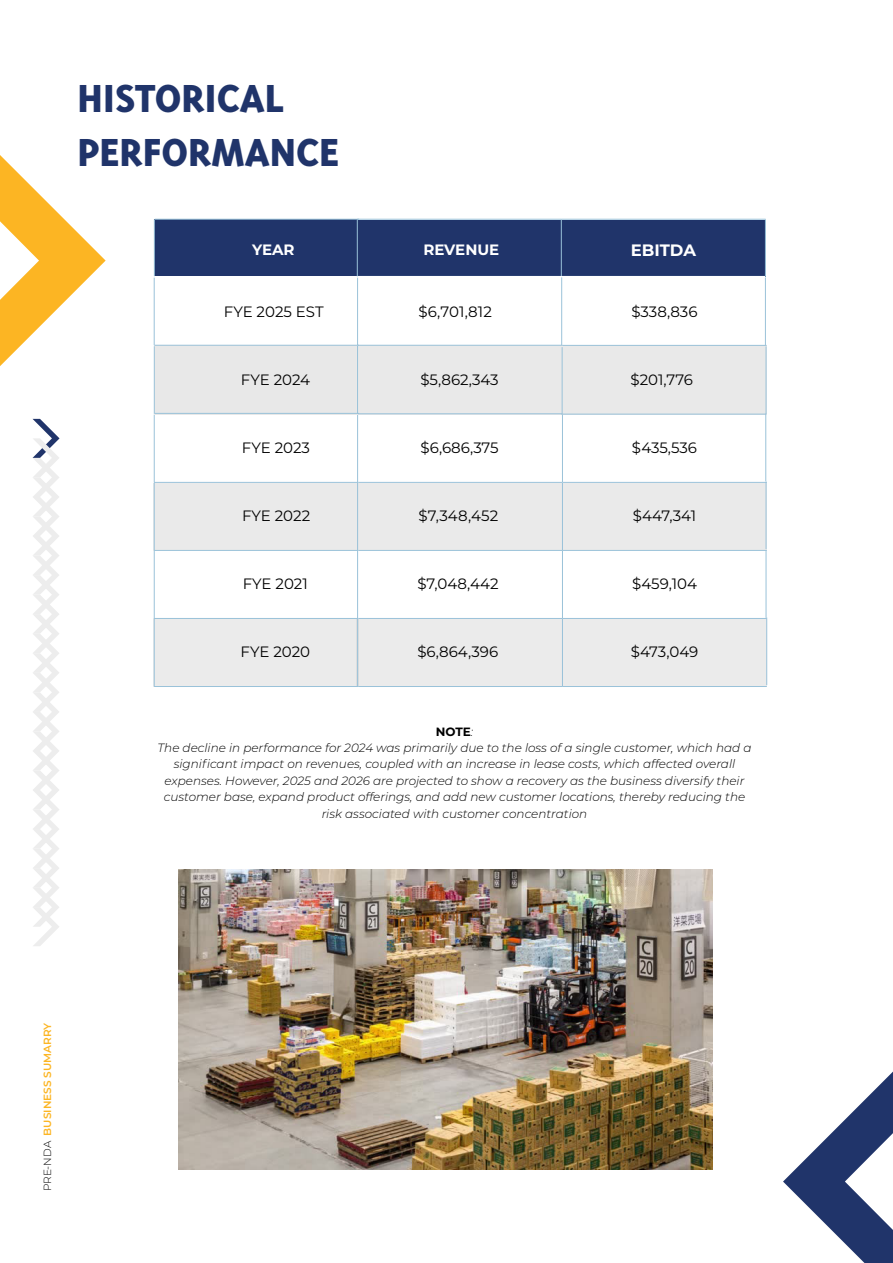
<style>
.page{position:relative;width:893px;height:1263px;background:#fff}
.page>*{position:absolute;margin:0;border:0;box-sizing:border-box;transform-origin:0 0}
.t1{font:800 45px/54px "Triplex Sans OT";color:#20346a}
.t2{font:700 16.5px "Montserrat";color:#fff}
.t3{font:15px "Montserrat";color:#000}
.t4{font:700 15px "Montserrat";color:#fff}
.t5{font:italic 300 12px/16.5px "Montserrat";color:#000;text-align:center}
.t6{font:600 10.5px "Montserrat";color:#fcb523}
.s1{font-weight:700;font-style:normal}
.s2{font-weight:300;color:#000}
</style>
<div class="page">
<svg style="left:783px;top:1071px;width:110px;height:192px"></svg>
<svg style="left:0;top:155px;width:106px;height:211px"></svg>
<svg style="left:33px;top:419px;width:27px;height:527px"></svg>
<div style="left:155px;top:219px;width:203px;height:57px;background:#20346a"></div>
<div style="left:358px;top:220px;width:203px;height:56px;background:#20346a"></div>
<div style="left:561px;top:220px;width:204px;height:56px;background:#20346a"></div>
<hr style="left:155px;top:219px;width:204px;height:1px;background:#9ac2d9">
<hr style="left:154px;top:219px;width:1px;height:57px;background:#9ac2d9">
<hr style="left:357px;top:219px;width:204px;height:1px;background:#9ac2d9">
<hr style="left:561px;top:219px;width:205px;height:1px;background:#9ac2d9">
<hr style="left:561px;top:219px;width:1px;height:57px;background:#9ac2d9">
<hr style="left:765px;top:219px;width:1px;height:57px;background:#9ac2d9">
<hr style="left:357px;top:276px;width:204px;height:1px;background:#9ac2d9">
<hr style="left:561px;top:276px;width:205px;height:1px;background:#9ac2d9">
<div style="left:153px;top:482px;width:204px;height:68px;background:#eaeaea"></div>
<div style="left:358px;top:482px;width:204px;height:68px;background:#eaeaea"></div>
<div style="left:562px;top:482px;width:204px;height:68px;background:#eaeaea"></div>
<div style="left:153px;top:618px;width:205px;height:68px;background:#ebebeb"></div>
<div style="left:357px;top:618px;width:206px;height:68px;background:#ebebeb"></div>
<div style="left:562px;top:618px;width:205px;height:68px;background:#ebebeb"></div>
<hr style="left:154px;top:414px;width:204px;height:1px;background:#9ac2d9">
<hr style="left:154px;top:414px;width:1px;height:68px;background:#9ac2d9">
<hr style="left:357px;top:414px;width:1px;height:68px;background:#9ac2d9">
<hr style="left:562px;top:414px;width:1px;height:68px;background:#9ac2d9">
<hr style="left:766px;top:481px;width:1px;height:68px;background:#9ac2d9">
<hr style="left:154px;top:551px;width:1px;height:67px;background:#9ac2d9">
<hr style="left:357px;top:551px;width:1px;height:67px;background:#9ac2d9">
<hr style="left:562px;top:551px;width:1px;height:67px;background:#9ac2d9">
<hr style="left:766px;top:617px;width:1px;height:68px;background:#9ac2d9">
<hr style="left:154px;top:482px;width:204px;height:1px;background:#9ac2d9">
<hr style="left:154px;top:483px;width:1px;height:67px;background:#9ac2d9">
<hr style="left:358px;top:482px;width:204px;height:1px;background:#9ac2d9">
<hr style="left:562px;top:482px;width:205px;height:1px;background:#9ac2d9">
<hr style="left:154px;top:550px;width:204px;height:1px;background:#9ac2d9">
<hr style="left:358px;top:550px;width:204px;height:1px;background:#9ac2d9">
<hr style="left:562px;top:550px;width:205px;height:1px;background:#9ac2d9">
<hr style="left:357px;top:483px;width:1px;height:67px;background:#9ac2d9">
<hr style="left:766px;top:550px;width:1px;height:68px;background:#9ac2d9">
<hr style="left:154px;top:618px;width:204px;height:1px;background:#9ac2d9">
<hr style="left:154px;top:619px;width:1px;height:67px;background:#9ac2d9">
<hr style="left:358px;top:618px;width:204px;height:1px;background:#9ac2d9">
<hr style="left:357px;top:619px;width:1px;height:67px;background:#9ac2d9">
<hr style="left:562px;top:618px;width:205px;height:1px;background:#9ac2d9">
<hr style="left:562px;top:619px;width:1px;height:67px;background:#9ac2d9">
<hr style="left:154px;top:686px;width:204px;height:1px;background:#9ac2d9">
<hr style="left:358px;top:686px;width:204px;height:1px;background:#9ac2d9">
<hr style="left:562px;top:686px;width:205px;height:1px;background:#9ac2d9">
<img style="left:179px;top:870px;width:533px;height:300px">
<div style="left:154px;top:345px;width:204px;height:69px;background:#e8e8e8"></div>
<div style="left:357px;top:345px;width:205px;height:70px;background:#e9e9e9"></div>
<div style="left:562px;top:345px;width:205px;height:70px;background:#e9e9e9"></div>
<hr style="left:154px;top:278px;width:1px;height:67px;background:#9ac2d9">
<hr style="left:561px;top:277px;width:1px;height:68px;background:#9ac2d9">
<hr style="left:765px;top:277px;width:1px;height:68px;background:#9ac2d9">
<hr style="left:765px;top:414px;width:1px;height:67px;background:#9ac2d9">
<hr style="left:154px;top:346px;width:1px;height:68px;background:#9ac2d9">
<hr style="left:357px;top:346px;width:1px;height:68px;background:#9ac2d9">
<hr style="left:562px;top:347px;width:1px;height:68px;background:#9ac2d9">
<hr style="left:766px;top:346px;width:1px;height:68px;background:#9ac2d9">
<hr style="left:562px;top:483px;width:1px;height:67px;background:#9ac2d9">
<hr style="left:357px;top:278px;width:1px;height:67px;background:#9ac2d9">
<hr style="left:357px;top:220px;width:1px;height:56px;background:#9ac2d9">
<hr style="left:154px;top:345px;width:205px;height:1px;background:#9ac2d9">
<hr style="left:358px;top:345px;width:204px;height:1px;background:#9ac2d9">
<hr style="left:562px;top:345px;width:204px;height:1px;background:#9ac2d9">
<hr style="left:155px;top:413px;width:204px;height:1px;background:#9ac2d9">
<hr style="left:358px;top:413px;width:204px;height:1px;background:#9ac2d9">
<hr style="left:562px;top:414px;width:204px;height:1px;background:#9ac2d9">
<h1 class="t1" style="left:77px;top:71px;width:263px">HISTORICAL<br>PERFORMANCE</h1>
<p class="t4" style="left:252px;top:239px;width:44px">YEAR</p>
<p class="t4" style="left:423px;top:239px;width:77px">REVENUE</p>
<h2 class="t2" style="left:631px;top:238px;width:67px">EBITDA</h2>
<p class="t3" style="left:224px;top:301px;width:101px">FYE 2025 EST</p>
<p class="t3" style="left:418px;top:301px;width:75px">$6,701,812</p>
<p class="t3" style="left:631px;top:301px;width:68px">$338,836</p>
<p class="t3" style="left:241px;top:369px;width:71px">FYE 2024</p>
<p class="t3" style="left:420px;top:369px;width:80px">$5,862,343</p>
<p class="t3" style="left:630px;top:369px;width:64px">$201,776</p>
<p class="t3" style="left:242px;top:437px;width:70px">FYE 2023</p>
<p class="t3" style="left:420px;top:437px;width:80px">$6,686,375</p>
<p class="t3" style="left:632px;top:437px;width:67px">$435,536</p>
<p class="t3" style="left:242px;top:505px;width:70px">FYE 2022</p>
<p class="t3" style="left:419px;top:505px;width:81px">$7,348,452</p>
<p class="t3" style="left:633px;top:505px;width:65px">$447,341</p>
<p class="t3" style="left:243px;top:573px;width:67px">FYE 2021</p>
<p class="t3" style="left:417px;top:573px;width:83px">$7,048,442</p>
<p class="t3" style="left:632px;top:573px;width:66px">$459,104</p>
<p class="t3" style="left:241px;top:641px;width:71px">FYE 2020</p>
<p class="t3" style="left:417px;top:641px;width:82px">$6,864,396</p>
<p class="t3" style="left:631px;top:641px;width:69px">$473,049</p>
<p class="t5" style="left:158px;top:723px;width:595px"><span class="s1">NOTE</span>:<br>The decline in performance for 2024 was primarily due to the loss of a single customer, which had a significant impact on revenues, coupled with an increase in lease costs, which affected overall expenses. However, 2025 and 2026 are projected to show a recovery as the business diversify their customer base, expand product offerings, and add new customer locations, thereby reducing the risk associated with customer concentration</p>
<p class="t6" style="left:40px;top:1191px;width:170px;rotate:-90deg"><span class="s2">PRE-NDA</span> BUSINESS SUMARRY</p>
</div>
